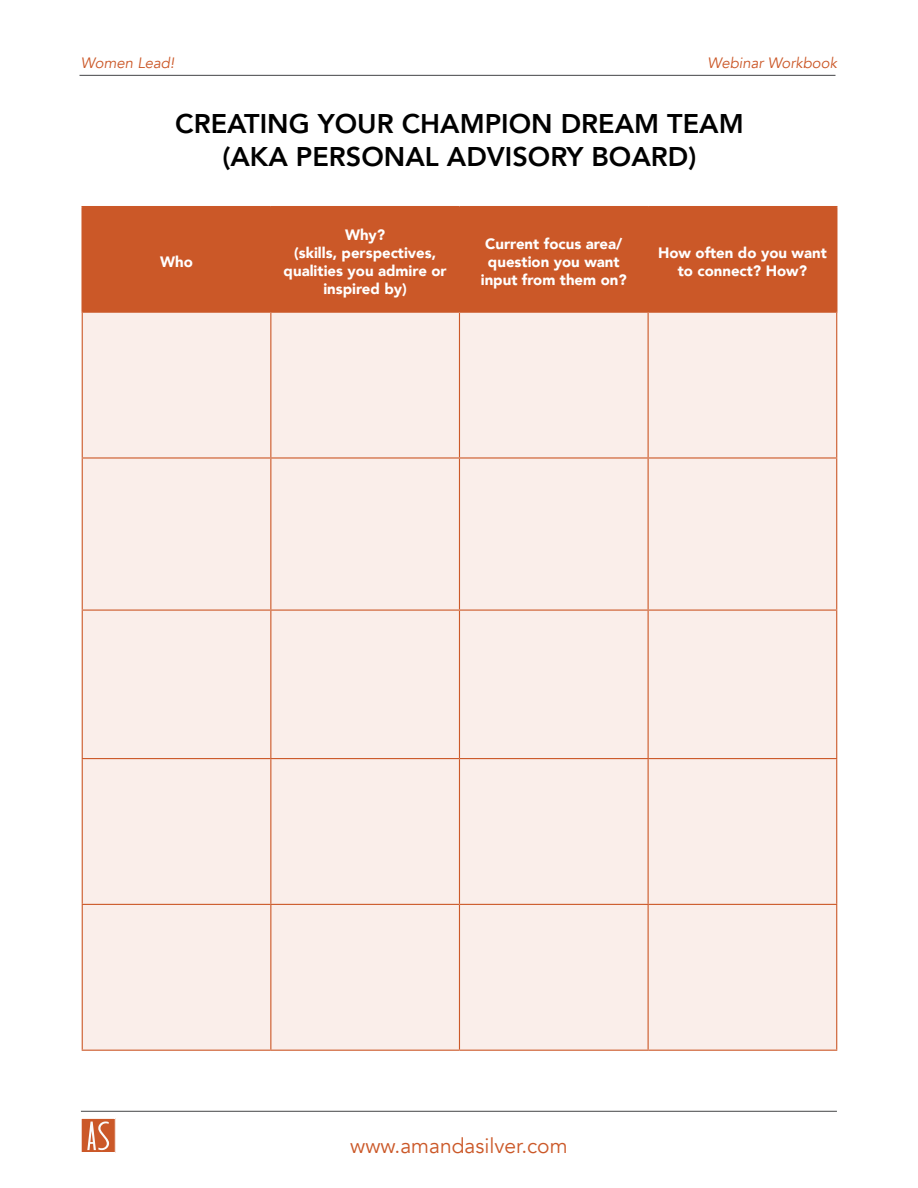
<style>
.page{position:relative;width:918px;height:1188px;background:#fff}
.page>*{position:absolute;margin:0;border:0;box-sizing:border-box;transform-origin:0 0}
.t1{font:800 27px/32.4px "Avenir";color:#000;text-align:center}
.t2{font:21px "Avenir";color:#cb5828}
.t3{font:900 15px/18px "Avenir";color:#fff;text-align:center}
.t4{font:italic 15px "Avenir";color:#cb5828}
</style>
<div class="page">
<div style="left:81px;top:1118px;width:34px;height:34px;background:#cb5828"></div>
<svg style="left:87px;top:1122px;width:22px;height:28px"></svg>
<div style="left:81px;top:1118px;width:35px;height:35px;border:1px solid #fff"></div>
<hr style="left:80px;top:75px;width:756px;height:1px;background:#58595b">
<hr style="left:81px;top:1111px;width:756px;height:1px;background:#58595b">
<div style="left:83px;top:207px;width:753px;height:104px;background:#cb5828"></div>
<div style="left:83px;top:313px;width:753px;height:144px;background:#faeeea"></div>
<div style="left:83px;top:459px;width:753px;height:591px;background:#faeeea"></div>
<hr style="left:82px;top:313px;width:1px;height:144px;background:#cc5929">
<hr style="left:270px;top:313px;width:1px;height:144px;background:#cc5929">
<hr style="left:459px;top:313px;width:1px;height:144px;background:#cc5929">
<hr style="left:648px;top:313px;width:1px;height:144px;background:#cc5929">
<hr style="left:836px;top:313px;width:1px;height:144px;background:#cc5929">
<hr style="left:82px;top:457px;width:189px;height:2px;background:#cc5929">
<hr style="left:82px;top:459px;width:1px;height:151px;background:#cc5929">
<hr style="left:271px;top:457px;width:188px;height:2px;background:#cc5929">
<hr style="left:270px;top:459px;width:1px;height:151px;background:#cc5929">
<hr style="left:459px;top:457px;width:189px;height:2px;background:#cc5929">
<hr style="left:459px;top:459px;width:1px;height:151px;background:#cc5929">
<hr style="left:648px;top:457px;width:189px;height:2px;background:#cc5929">
<hr style="left:648px;top:459px;width:1px;height:151px;background:#cc5929">
<hr style="left:836px;top:459px;width:1px;height:151px;background:#cc5929">
<hr style="left:82px;top:610px;width:189px;height:1px;background:#cc5929">
<hr style="left:82px;top:611px;width:1px;height:147px;background:#cc5929">
<hr style="left:271px;top:610px;width:188px;height:1px;background:#cc5929">
<hr style="left:270px;top:611px;width:1px;height:147px;background:#cc5929">
<hr style="left:459px;top:610px;width:189px;height:1px;background:#cc5929">
<hr style="left:459px;top:611px;width:1px;height:147px;background:#cc5929">
<hr style="left:648px;top:610px;width:189px;height:1px;background:#cc5929">
<hr style="left:648px;top:611px;width:1px;height:147px;background:#cc5929">
<hr style="left:836px;top:611px;width:1px;height:147px;background:#cc5929">
<hr style="left:82px;top:758px;width:189px;height:1px;background:#cc5929">
<hr style="left:82px;top:759px;width:1px;height:145px;background:#cc5929">
<hr style="left:271px;top:758px;width:188px;height:1px;background:#cc5929">
<hr style="left:270px;top:759px;width:1px;height:145px;background:#cc5929">
<hr style="left:459px;top:758px;width:189px;height:1px;background:#cc5929">
<hr style="left:459px;top:759px;width:1px;height:145px;background:#cc5929">
<hr style="left:648px;top:758px;width:189px;height:1px;background:#cc5929">
<hr style="left:648px;top:759px;width:1px;height:145px;background:#cc5929">
<hr style="left:836px;top:759px;width:1px;height:145px;background:#cc5929">
<hr style="left:82px;top:904px;width:189px;height:1px;background:#cc5929">
<hr style="left:82px;top:905px;width:1px;height:145px;background:#cc5929">
<hr style="left:271px;top:904px;width:188px;height:1px;background:#cc5929">
<hr style="left:270px;top:905px;width:1px;height:145px;background:#cc5929">
<hr style="left:459px;top:904px;width:189px;height:1px;background:#cc5929">
<hr style="left:459px;top:905px;width:1px;height:145px;background:#cc5929">
<hr style="left:648px;top:904px;width:189px;height:1px;background:#cc5929">
<hr style="left:648px;top:905px;width:1px;height:145px;background:#cc5929">
<hr style="left:836px;top:905px;width:1px;height:145px;background:#cc5929">
<hr style="left:82px;top:1050px;width:189px;height:1px;background:#cc5929">
<hr style="left:271px;top:1050px;width:188px;height:1px;background:#cc5929">
<hr style="left:459px;top:1050px;width:189px;height:1px;background:#cc5929">
<hr style="left:648px;top:1050px;width:189px;height:1px;background:#cc5929">
<hr style="left:81px;top:206px;width:190px;height:1px;background:#cb5828">
<hr style="left:81px;top:207px;width:2px;height:104px;background:#cb5828">
<hr style="left:271px;top:206px;width:188px;height:1px;background:#cb5828">
<hr style="left:459px;top:206px;width:189px;height:1px;background:#cb5828">
<hr style="left:648px;top:206px;width:189px;height:1px;background:#cb5828">
<hr style="left:836px;top:207px;width:1px;height:104px;background:#cb5828">
<hr style="left:81px;top:311px;width:190px;height:2px;background:#cb5828">
<hr style="left:271px;top:311px;width:188px;height:2px;background:#cb5828">
<hr style="left:459px;top:311px;width:189px;height:2px;background:#cb5828">
<hr style="left:648px;top:311px;width:189px;height:2px;background:#cb5828">
<p class="t4" style="left:81px;top:53px;width:95px">Women Lead!</p>
<p class="t4" style="left:707px;top:53px;width:131px">Webinar Workbook</p>
<h1 class="t1" style="left:175px;top:108px;width:570px">CREATING YOUR CHAMPION DREAM TEAM (AKA PERSONAL ADVISORY BOARD)</h1>
<p class="t3" style="left:160px;top:252px;width:34px">Who</p>
<p class="t3" style="left:284px;top:225px;width:165px">Why?<br>(skills, perspectives, qualities you admire or inspired by)</p>
<p class="t3" style="left:481px;top:234px;width:148px">Current focus area/ question you want input from them on?</p>
<p class="t3" style="left:658px;top:243px;width:170px">How often do you want to connect? How?</p>
<h2 class="t2" style="left:350px;top:1133px;width:219px">www.amandasilver.com</h2>
</div>
